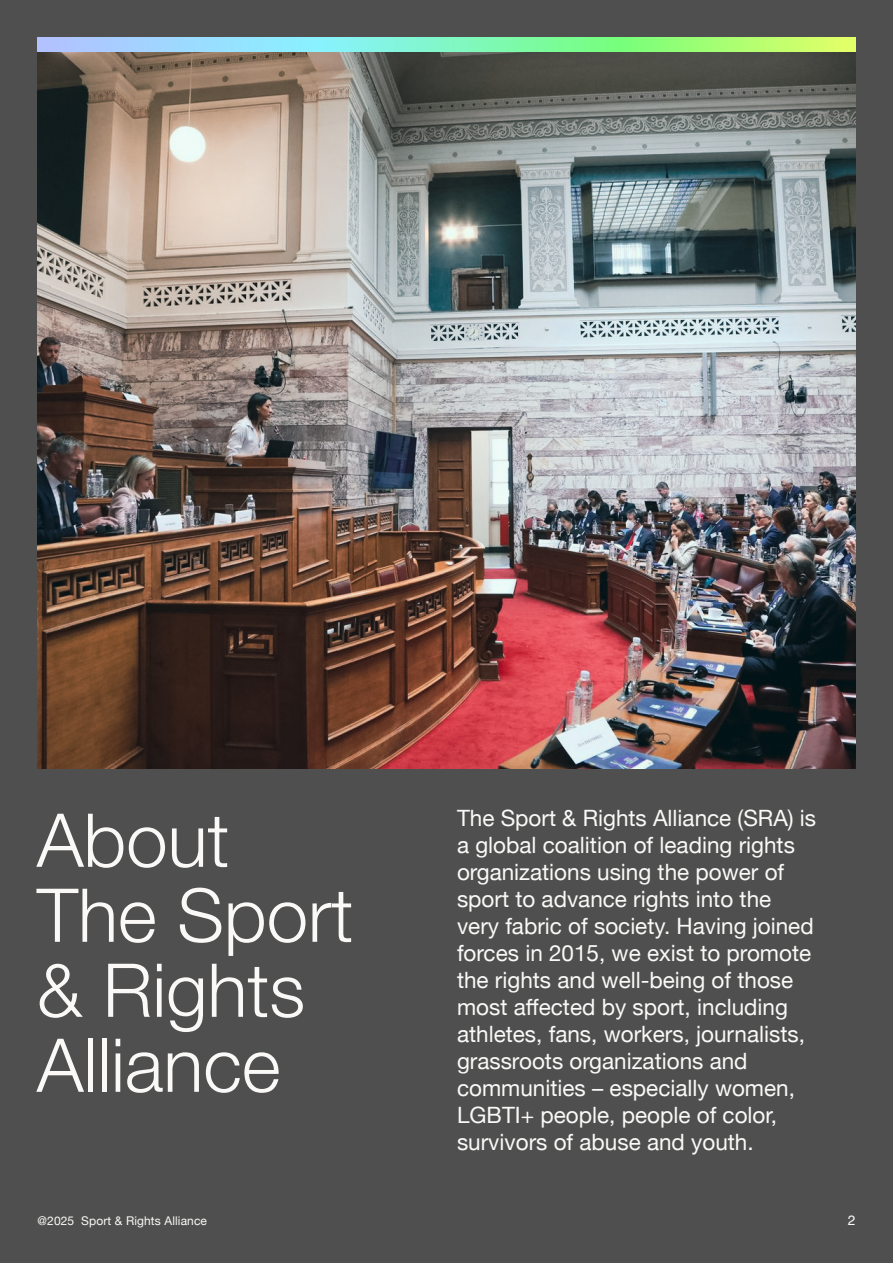
<style>
.page{position:relative;width:893px;height:1263px;background:#4f4f4f}
.page>*{position:absolute;margin:0;border:0;box-sizing:border-box;transform-origin:0 0}
.t1{font:300 74.25px/75px "Helvetica Neue";color:#faf9f7}
.t2{font:22.5px/27px "Helvetica Neue";color:#faf9f7}
.t3{font:13.5px "Helvetica";color:#faf9f7}
.t4{font:12px "Helvetica Neue";letter-spacing:.01em;color:#faf9f7}
</style>
<div class="page">
<img style="left:38px;top:52px;width:817px;height:716px">
<svg style="left:38px;top:38px;width:817px;height:14px;background:#97efbd"></svg>
<h1 class="t1" style="left:37px;top:797px;width:318px">About<br>The Sport &amp; Rights<br>Alliance</h1>
<p class="t2" style="left:457px;top:806px;width:361px">The Sport &amp; Rights Alliance (SRA) is a global coalition of leading rights organizations using the power of sport to advance rights into the very fabric of society. Having joined forces in 2015, we exist to promote the rights and well-being of those most affected by sport, including athletes, fans, workers, journalists, grassroots organizations and communities – especially women, LGBTI+ people, people of color, survivors of abuse and youth.</p>
<p class="t4" style="left:38px;top:1212px;width:171px">@2025 Sport &amp; Rights Alliance</p>
<p class="t3" style="left:848px;top:1210px;width:9px">2</p>
</div>
